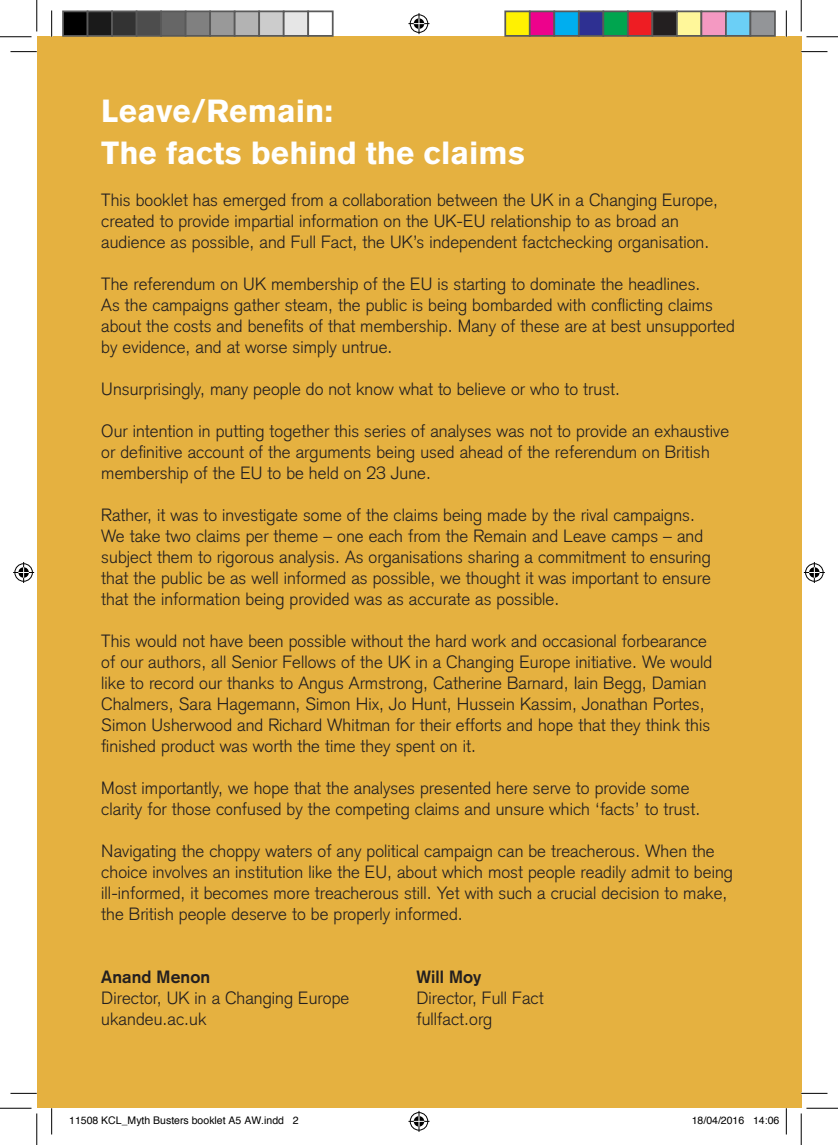
<style>
.page{position:relative;width:838px;height:1145px;background:#fff}
.page>*{position:absolute;margin:0;border:0;box-sizing:border-box;transform-origin:0 0}
.t1{font:900 31.5px/42px "Akzidenz Grotesk";color:#fff}
.t2{font:300 17.5px/21px "Akzidenz Grotesk";letter-spacing:.005em;color:#231f20}
.t3{font:700 17.5px "Akzidenz Grotesk";letter-spacing:.005em;color:#231f20}
.t4{font:10.5px "Helvetica";color:#000}
</style>
<div class="page">
<div style="left:37px;top:37px;width:764px;height:1071px;background:#e5b140"></div>
<svg style="left:10px;top:51px;width:27px;height:1px"></svg>
<svg style="left:801px;top:51px;width:26px;height:1px"></svg>
<svg style="left:10px;top:1093px;width:27px;height:1px"></svg>
<svg style="left:801px;top:1093px;width:26px;height:1px"></svg>
<svg style="left:51px;top:10px;width:1px;height:27px"></svg>
<svg style="left:51px;top:1108px;width:1px;height:26px"></svg>
<svg style="left:786px;top:10px;width:1px;height:27px"></svg>
<svg style="left:786px;top:1108px;width:1px;height:26px"></svg>
<hr style="left:0;top:36px;width:32px;height:1px;background:#000">
<hr style="left:806px;top:36px;width:31px;height:1px;background:#000">
<hr style="left:0;top:1108px;width:32px;height:1px;background:#000">
<hr style="left:806px;top:1108px;width:31px;height:1px;background:#000">
<hr style="left:36px;top:0;width:1px;height:31px;background:#000">
<hr style="left:36px;top:1113px;width:1px;height:32px;background:#000">
<hr style="left:800px;top:0;width:1px;height:31px;background:#000">
<hr style="left:800px;top:1113px;width:1px;height:32px;background:#000">
<svg style="left:408px;top:13px;width:21px;height:21px"></svg>
<svg style="left:408px;top:1111px;width:21px;height:21px"></svg>
<svg style="left:13px;top:562px;width:21px;height:21px"></svg>
<svg style="left:803px;top:562px;width:21px;height:21px"></svg>
<div style="left:63px;top:11px;width:25px;height:25px;background:#000"></div>
<div style="left:62px;top:10px;width:26px;height:27px;border:2px solid #595959"></div>
<div style="left:88px;top:11px;width:24px;height:25px;background:#1a1a1a"></div>
<div style="left:87px;top:10px;width:26px;height:27px;border:2px solid #595959"></div>
<div style="left:112px;top:11px;width:25px;height:25px;background:#333"></div>
<div style="left:111px;top:10px;width:26px;height:27px;border:2px solid #595959"></div>
<div style="left:137px;top:11px;width:24px;height:25px;background:#4d4d4d"></div>
<div style="left:136px;top:10px;width:26px;height:27px;border:2px solid #595959"></div>
<div style="left:161px;top:11px;width:25px;height:25px;background:#666"></div>
<div style="left:160px;top:10px;width:26px;height:27px;border:2px solid #595959"></div>
<div style="left:186px;top:11px;width:24px;height:25px;background:#808080"></div>
<div style="left:185px;top:10px;width:26px;height:27px;border:2px solid #595959"></div>
<div style="left:210px;top:11px;width:25px;height:25px;background:#999"></div>
<div style="left:209px;top:10px;width:26px;height:27px;border:2px solid #595959"></div>
<div style="left:235px;top:11px;width:24px;height:25px;background:#b3b3b3"></div>
<div style="left:234px;top:10px;width:26px;height:27px;border:2px solid #595959"></div>
<div style="left:259px;top:11px;width:25px;height:25px;background:#ccc"></div>
<div style="left:258px;top:10px;width:26px;height:27px;border:2px solid #595959"></div>
<div style="left:284px;top:11px;width:24px;height:25px;background:#e6e6e6"></div>
<div style="left:283px;top:10px;width:26px;height:27px;border:2px solid #595959"></div>
<div style="left:307px;top:10px;width:26px;height:27px;border:2px solid #595959"></div>
<div style="left:505px;top:11px;width:24px;height:25px;background:#fff101"></div>
<div style="left:504px;top:10px;width:26px;height:27px;border:2px solid #595959"></div>
<div style="left:529px;top:11px;width:25px;height:25px;background:#ed028c"></div>
<div style="left:529px;top:10px;width:26px;height:27px;border:2px solid #595959"></div>
<div style="left:554px;top:11px;width:24px;height:25px;background:#00aeef"></div>
<div style="left:553px;top:10px;width:26px;height:27px;border:2px solid #595959"></div>
<div style="left:578px;top:11px;width:25px;height:25px;background:#2e3092"></div>
<div style="left:578px;top:10px;width:26px;height:27px;border:2px solid #595959"></div>
<div style="left:603px;top:11px;width:24px;height:25px;background:#00a54f"></div>
<div style="left:602px;top:10px;width:26px;height:27px;border:2px solid #595959"></div>
<div style="left:627px;top:11px;width:25px;height:25px;background:#ee1d23"></div>
<div style="left:627px;top:10px;width:26px;height:27px;border:2px solid #595959"></div>
<div style="left:652px;top:11px;width:24px;height:25px;background:#231f20"></div>
<div style="left:651px;top:10px;width:26px;height:27px;border:2px solid #595959"></div>
<div style="left:676px;top:11px;width:25px;height:25px;background:#fff79a"></div>
<div style="left:676px;top:10px;width:26px;height:27px;border:2px solid #595959"></div>
<div style="left:701px;top:11px;width:24px;height:25px;background:#f499c2"></div>
<div style="left:700px;top:10px;width:26px;height:27px;border:2px solid #595959"></div>
<div style="left:725px;top:11px;width:25px;height:25px;background:#6bcff6"></div>
<div style="left:725px;top:10px;width:26px;height:27px;border:2px solid #595959"></div>
<div style="left:750px;top:11px;width:24px;height:25px;background:#939598"></div>
<div style="left:749px;top:10px;width:26px;height:27px;border:2px solid #595959"></div>
<h1 class="t1" style="left:101px;top:90px;width:425px">Leave/Remain:<br>The facts behind the claims</h1>
<p class="t2" style="left:101px;top:190px;width:618px">This booklet has emerged from a collaboration between the UK in a Changing Europe, created to provide impartial information on the UK-EU relationship to as broad an audience as possible, and Full Fact, the UK’s independent factchecking organisation.</p>
<p class="t2" style="left:101px;top:274px;width:635px">The referendum on UK membership of the EU is starting to dominate the headlines.<br>As the campaigns gather steam, the public is being bombarded with conflicting claims about the costs and benefits of that membership. Many of these are at best unsupported by evidence, and at worse simply untrue.</p>
<p class="t2" style="left:101px;top:379px;width:520px">Unsurprisingly, many people do not know what to believe or who to trust.</p>
<p class="t2" style="left:101px;top:421px;width:629px">Our intention in putting together this series of analyses was not to provide an exhaustive or definitive account of the arguments being used ahead of the referendum on British membership of the EU to be held on 23 June.</p>
<p class="t2" style="left:101px;top:505px;width:611px">Rather, it was to investigate some of the claims being made by the rival campaigns.<br>We take two claims per theme – one each from the Remain and Leave camps – and subject them to rigorous analysis. As organisations sharing a commitment to ensuring that the public be as well informed as possible, we thought it was important to ensure that the information being provided was as accurate as possible.</p>
<p class="t2" style="left:101px;top:631px;width:612px">This would not have been possible without the hard work and occasional forbearance of our authors, all Senior Fellows of the UK in a Changing Europe initiative. We would like to record our thanks to Angus Armstrong, Catherine Barnard, Iain Begg, Damian Chalmers, Sara Hagemann, Simon Hix, Jo Hunt, Hussein Kassim, Jonathan Portes, Simon Usherwood and Richard Whitman for their efforts and hope that they think this finished product was worth the time they spent on it.</p>
<p class="t2" style="left:101px;top:778px;width:600px">Most importantly, we hope that the analyses presented here serve to provide some clarity for those confused by the competing claims and unsure which ‘facts’ to trust.</p>
<p class="t2" style="left:101px;top:841px;width:633px">Navigating the choppy waters of any political campaign can be treacherous. When the choice involves an institution like the EU, about which most people readily admit to being ill-informed, it becomes more treacherous still. Yet with such a crucial decision to make, the British people deserve to be properly informed.</p>
<p class="t3" style="left:101px;top:967px;width:110px">Anand Menon</p>
<p class="t3" style="left:416px;top:967px;width:66px">Will Moy</p>
<p class="t2" style="left:101px;top:988px;width:249px">Director, UK in a Changing Europe</p>
<p class="t2" style="left:416px;top:988px;width:129px">Director, Full Fact</p>
<p class="t2" style="left:101px;top:1009px;width:107px">ukandeu.ac.uk</p>
<p class="t2" style="left:416px;top:1009px;width:77px">fullfact.org</p>
<p class="t4" style="left:69px;top:1112px;width:231px">11508 KCL_Myth Busters booklet A5 AW.indd 2</p>
<p class="t4" style="left:691px;top:1112px;width:89px">18/04/2016 14:06</p>
</div>
